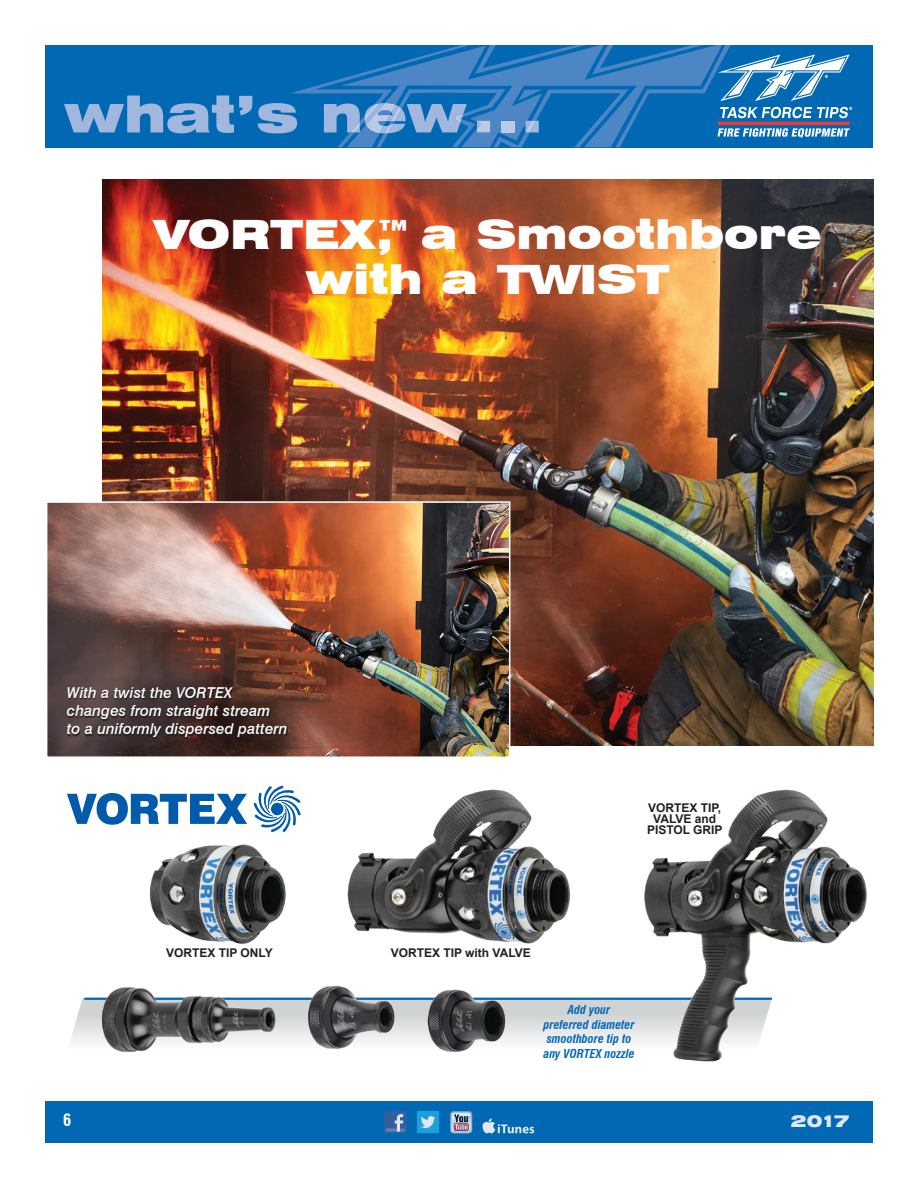
<style>
.page{position:relative;width:918px;height:1188px;background:#fff}
.page>*{position:absolute;margin:0;border:0;box-sizing:border-box;transform-origin:0 0}
.benefit_headings{font:900 expanded 40.5px "Swiss 721 BT";color:#fff}
.t1{font:900 expanded 16.5px "Swiss 721 BT";color:#e0e7f4}
.t2{font:700 condensed 16.5px "Swiss 721 BT";color:#fff}
.t3{font:italic 500 15px/18px "Swiss 721 BT";letter-spacing:.005em;color:#fff}
.Model_Size_Weight{font:700 12px/11.1px "Arial";color:#231f20;text-align:center}
.t4{font:italic 700 condensed 12px/14.4px "Swiss 721 BT";color:#0168b3}
</style>
<div class="page">
<div style="left:45px;top:1102px;width:828px;height:41px;background:#0168b3"></div>
<div style="left:45px;top:45px;width:828px;height:102px;background:#0168b3"></div>
<svg style="left:64px;top:95px;width:188px;height:38px"></svg>
<svg style="left:258px;top:45px;width:594px;height:102px"></svg>
<svg style="left:384px;top:1111px;width:22px;height:22px"></svg>
<svg style="left:450px;top:1111px;width:23px;height:22px"></svg>
<svg style="left:482px;top:1118px;width:52px;height:15px"></svg>
<svg style="left:417px;top:1111px;width:22px;height:22px"></svg>
<img style="left:103px;top:180px;width:770px;height:565px">
<img style="left:49px;top:504px;width:458px;height:251px">
<div style="left:46px;top:501px;width:464px;height:257px;border:2px solid #fff"></div>
<svg style="left:68px;top:688px;width:220px;height:50px;background:#3f2e2b"></svg>
<svg style="left:70px;top:998px;width:568px;height:44px;background:#d5d9de"></svg>
<img style="left:347px;top:789px;width:223px;height:155px">
<img style="left:149px;top:844px;width:137px;height:100px">
<img style="left:638px;top:789px;width:229px;height:273px">
<svg style="left:254px;top:786px;width:47px;height:46px"></svg>
<div style="left:271px;top:803px;width:12px;height:12px;background:#015aaa;border-radius:50%"></div>
<svg style="left:67px;top:793px;width:180px;height:32px"></svg>
<img style="left:98px;top:987px;width:181px;height:65px">
<img style="left:305px;top:986px;width:92px;height:63px">
<img style="left:423px;top:989px;width:84px;height:63px">
<p class="benefit_headings" style="left:154px;top:210px;width:669px">VORTEX,™ a Smoothbore</p>
<p class="benefit_headings" style="left:306px;top:255px;width:365px">with a TWIST</p>
<p class="t3" style="left:67px;top:684px;width:222px">With a twist the VORTEX changes from straight stream to a uniformly dispersed pattern</p>
<p class="Model_Size_Weight" style="left:647px;top:803px;width:77px">VORTEX TIP,<br>VALVE and<br>PISTOL GRIP</p>
<p class="Model_Size_Weight" style="left:166px;top:948px;width:108px">VORTEX TIP ONLY</p>
<p class="Model_Size_Weight" style="left:391px;top:948px;width:142px">VORTEX TIP with VALVE</p>
<p class="t4" style="left:568px;top:1003px;width:44px">Add your</p>
<p class="t4" style="left:544px;top:1017px;width:92px">preferred diameter smoothbore tip to</p>
<p class="t4" style="left:544px;top:1046px;width:93px">any VORTEX nozzle</p>
<p class="t2" style="left:63px;top:1110px;width:10px">6</p>
<p class="t1" style="left:791px;top:1111px;width:60px">2017</p>
</div>
